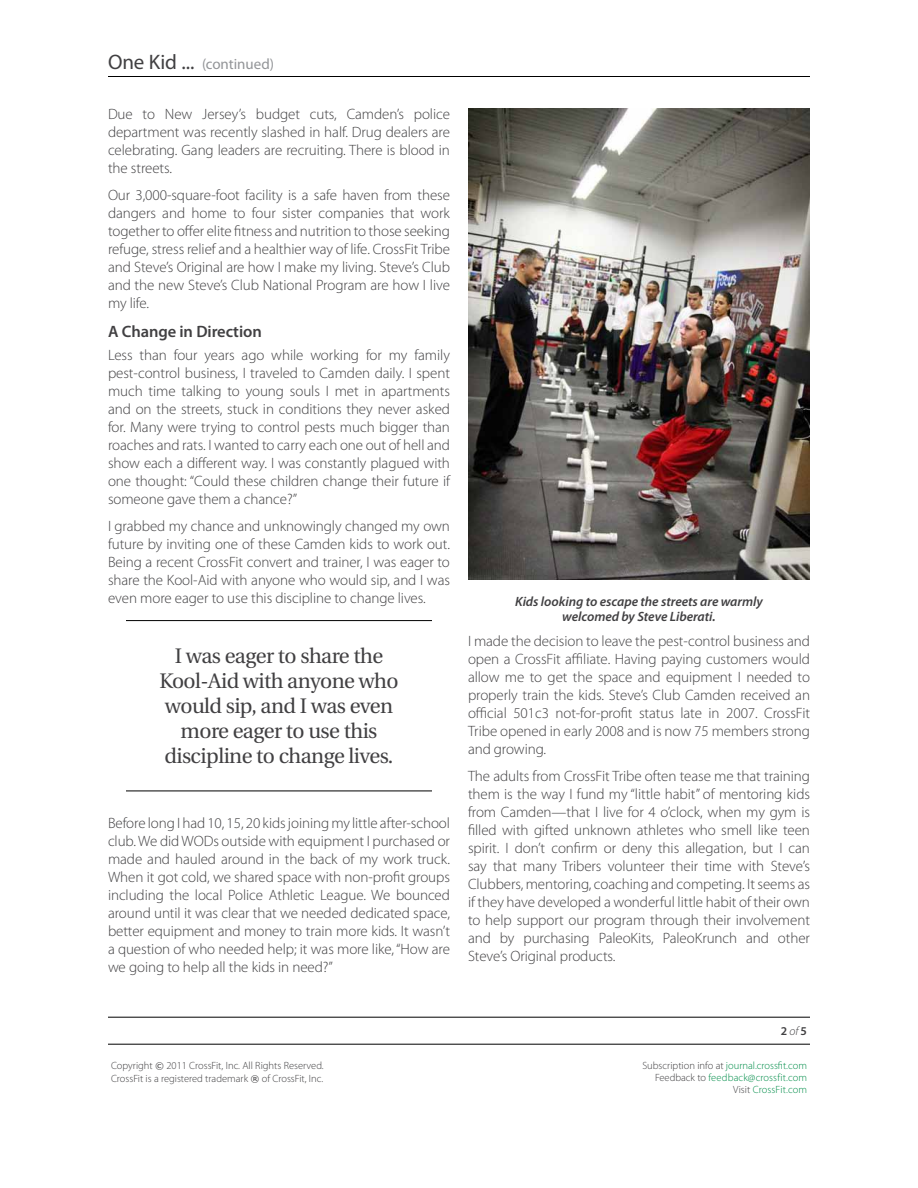
<style>
.page{position:relative;width:918px;height:1188px;background:#fff}
.page>*{position:absolute;margin:0;border:0;box-sizing:border-box;transform-origin:0 0}
.t1{font:21px/25.2px "Utopia";letter-spacing:-.025em;color:#414042;text-align:center}
.t2{font:600 16.5px "Myriad Pro";letter-spacing:-.005em;color:#414042}
.t3{font:300 15px/18px "Myriad Pro";letter-spacing:-.005em;color:#414042;text-align:justify}
.t4{font:15px "Myriad Pro";letter-spacing:-.005em;color:#939598}
.t5{font:italic 600 13.5px/15px "Myriad Pro";letter-spacing:-.005em;color:#414042;text-align:center}
.t6{font:600 12px "Myriad Pro";color:#414042}
.t7{font:300 10.5px/12.6px "Myriad Pro";color:#414042}
.t8{font:300 10.5px/12px "Myriad Pro";color:#008d49;text-align:right}
.s1{font-size:21px;color:#414042}
.s2{font-weight:300;font-style:italic}
.s3{font-family:"Verdana";font-weight:400;font-size:9px}
.s4{color:#414042}
</style>
<div class="page">
<hr style="left:108px;top:76px;width:702px;height:1px;background:#000">
<hr style="left:108px;top:1017px;width:702px;height:1px;background:#000">
<hr style="left:108px;top:1044px;width:702px;height:1px;background:#000">
<hr style="left:126px;top:620px;width:306px;height:1px;background:#000">
<hr style="left:126px;top:791px;width:306px;height:1px;background:#000">
<img style="left:468px;top:108px;width:342px;height:472px">
<p class="t4" style="left:108px;top:56px;width:168px"><span class="s1">One Kid ...</span> (continued)</p>
<p class="t3" style="left:108px;top:106px;width:344px">Due to New Jersey’s budget cuts, Camden’s police department was recently slashed in half. Drug dealers are celebrating. Gang leaders are recruiting. There is blood in the streets.</p>
<p class="t3" style="left:108px;top:187px;width:344px">Our 3,000-square-foot facility is a safe haven from these dangers and home to four sister companies that work together to offer elite fitness and nutrition to those seeking refuge, stress relief and a healthier way of life. CrossFit Tribe and Steve’s Original are how I make my living. Steve’s Club and the new Steve’s Club National Program are how I live my life.</p>
<p class="t2" style="left:108px;top:322px;width:155px">A Change in Direction</p>
<p class="t3" style="left:108px;top:346px;width:344px">Less than four years ago while working for my family pest-control business, I traveled to Camden daily. I spent much time talking to young souls I met in apartments and on the streets, stuck in conditions they never asked for. Many were trying to control pests much bigger than roaches and rats. I wanted to carry each one out of hell and show each a different way. I was constantly plagued with one thought: “Could these children change their future if someone gave them a chance?”</p>
<p class="t3" style="left:108px;top:517px;width:344px">I grabbed my chance and unknowingly changed my own future by inviting one of these Camden kids to work out.<br>Being a recent CrossFit convert and trainer, I was eager to share the Kool-Aid with anyone who would sip, and I was even more eager to use this discipline to change lives.</p>
<h1 class="t1" style="left:159px;top:643px;width:241px">I was eager to share the<br>Kool-Aid with anyone who would sip, and I was even more eager to use this discipline to change lives.</h1>
<p class="t3" style="left:108px;top:814px;width:344px">Before long I had 10, 15, 20 kids joining my little after-school club. We did WODs outside with equipment I purchased or made and hauled around in the back of my work truck.<br>When it got cold, we shared space with non-profit groups including the local Police Athletic League. We bounced around until it was clear that we needed dedicated space, better equipment and money to train more kids. It wasn’t a question of who needed help; it was more like, “How are we going to help all the kids in need?”</p>
<p class="t5" style="left:515px;top:594px;width:249px">Kids looking to escape the streets are warmly welcomed by Steve Liberati.</p>
<p class="t3" style="left:468px;top:632px;width:344px">I made the decision to leave the pest-control business and open a CrossFit affiliate. Having paying customers would allow me to get the space and equipment I needed to properly train the kids. Steve’s Club Camden received an official 501c3 not-for-profit status late in 2007. CrossFit Tribe opened in early 2008 and is now 75 members strong and growing.</p>
<p class="t3" style="left:468px;top:767px;width:344px">The adults from CrossFit Tribe often tease me that training them is the way I fund my “little habit” of mentoring kids from Camden—that I live for 4 o’clock, when my gym is filled with gifted unknown athletes who smell like teen spirit. I don’t confirm or deny this allegation, but I can say that many Tribers volunteer their time with Steve’s Clubbers, mentoring, coaching and competing. It seems as if they have developed a wonderful little habit of their own to help support our program through their involvement and by purchasing PaleoKits, PaleoKrunch and other Steve’s Original products.</p>
<p class="t6" style="left:781px;top:1024px;width:28px">2 <span class="s2">of</span> 5</p>
<p class="t7" style="left:111px;top:1060px;width:214px">Copyright <span class="s3">©</span> 2011 CrossFit, Inc. All Rights Reserved.<br>CrossFit is a registered trademark <span class="s3">®</span> of CrossFit, Inc.</p>
<p class="t8" style="left:642px;top:1060px;width:166px"><span class="s4">Subscription info at</span> journal.crossfit.com<br><span class="s4">Feedback to</span> feedback@crossfit.com<br><span class="s4">Visit</span> CrossFit.com</p>
</div>
